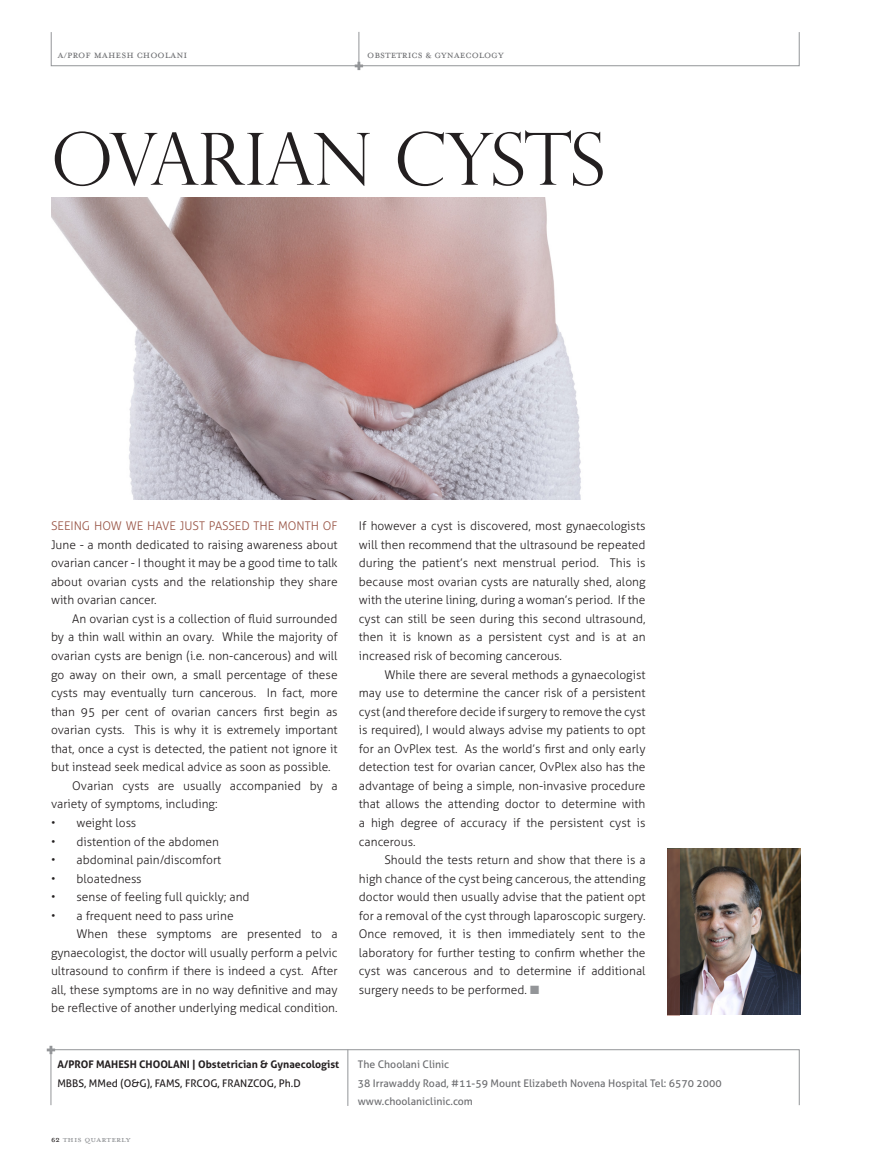
<style>
.page{position:relative;width:876px;height:1174px;background:#fff}
.page>*{position:absolute;margin:0;border:0;box-sizing:border-box;transform-origin:0 0}
.Advertorial_Headline{font:300 72px "Perpetua Titling";letter-spacing:-.015em;color:#231f20}
.t1{font:12.15px "Mrs Eaves All Small Caps";color:#6c6d70}
.Advertorial_Bodytext{font:300 12px/18.6px "Aller";color:#231f20;text-align:justify}
.t2{font:12px "Mrs Eaves All Small Caps";color:#6c6d70}
.Folio_page_number_LH{font:12px "Mrs Eaves All Petite Caps";color:#939598}
.Bio_Dr_s_Name{font:10.5px "Aller";color:#6c6d70}
.Bio_Dr_s_Name-2{font:700 10.5px "Aller";color:#231f20}
.Bio_Dr_s_Name-3{font:10.5px "Aller";color:#231f20}
.s1{color:#995546}
.s2{color:#231f20}
.s3{color:#939598}
</style>
<div class="page">
<div style="left:51px;top:32px;width:748px;height:34px;border:1px solid #939598"></div>
<hr style="left:359px;top:32px;width:1px;height:34px;background:#939598">
<svg style="left:355px;top:62px;width:8px;height:8px"></svg>
<div style="left:51px;top:1049px;width:748px;height:56px;border:1px solid #939598"></div>
<svg style="left:47px;top:1045px;width:8px;height:9px"></svg>
<hr style="left:348px;top:1049px;width:1px;height:57px;background:#939598">
<img style="left:679px;top:848px;width:121px;height:166px">
<svg style="left:667px;top:848px;width:12px;height:167px;fill:#69483d"></svg>
<img style="left:51px;top:197px;width:530px;height:302px">
<p class="t1" style="left:58px;top:50px;width:131px">A/Prof Mahesh Choolani</p>
<p class="t2" style="left:367px;top:50px;width:138px">Obstetrics &amp; Gynaecology</p>
<p class="Advertorial_Headline" style="left:51px;top:116px;width:555px">OVARIAN CYSTS</p>
<p class="Advertorial_Bodytext" style="left:51px;top:516px;width:288px"><span class="s1">SEEING HOW WE HAVE JUST PASSED THE MONTH OF </span>June - a month dedicated to raising awareness about ovarian cancer - I thought it may be a good time to talk about ovarian cysts and the relationship they share with ovarian cancer.</p>
<p class="Advertorial_Bodytext" style="left:51px;top:609px;width:288px;text-indent:21px">An ovarian cyst is a collection of fluid surrounded by a thin wall within an ovary. While the majority of ovarian cysts are benign (i.e. non-cancerous) and will go away on their own, a small percentage of these cysts may eventually turn cancerous. In fact, more than 95 per cent of ovarian cancers first begin as ovarian cysts. This is why it is extremely important that, once a cyst is detected, the patient not ignore it but instead seek medical advice as soon as possible.</p>
<p class="Advertorial_Bodytext" style="left:51px;top:776px;width:288px;text-indent:21px">Ovarian cysts are usually accompanied by a variety of symptoms, including:</p>
<p class="Advertorial_Bodytext" style="left:51px;top:813px;width:87px">• weight loss</p>
<p class="Advertorial_Bodytext" style="left:51px;top:832px;width:170px">• distention of the abdomen</p>
<p class="Advertorial_Bodytext" style="left:51px;top:850px;width:172px">• abdominal pain/discomfort</p>
<p class="Advertorial_Bodytext" style="left:51px;top:869px;width:92px">• bloatedness</p>
<p class="Advertorial_Bodytext" style="left:51px;top:887px;width:200px">• sense of feeling full quickly; and</p>
<p class="Advertorial_Bodytext" style="left:51px;top:906px;width:184px">• a frequent need to pass urine</p>
<p class="Advertorial_Bodytext" style="left:51px;top:924px;width:288px;text-indent:26px">When these symptoms are presented to a gynaecologist, the doctor will usually perform a pelvic ultrasound to confirm if there is indeed a cyst. After all, these symptoms are in no way definitive and may be reflective of another underlying medical condition.</p>
<p class="Bio_Dr_s_Name-2" style="left:57px;top:1057px;width:283px">A/PROF MAHESH CHOOLANI | Obstetrician &amp; Gynaecologist</p>
<p class="Bio_Dr_s_Name-3" style="left:57px;top:1076px;width:245px">MBBS, MMed (O&amp;G), FAMS, FRCOG, FRANZCOG, Ph.D</p>
<p class="Folio_page_number_LH" style="left:51px;top:1133px;width:81px"><span class="s2">62</span> this quarterly</p>
<p class="Advertorial_Bodytext" style="left:359px;top:516px;width:288px">If however a cyst is discovered, most gynaecologists will then recommend that the ultrasound be repeated during the patient’s next menstrual period. This is because most ovarian cysts are naturally shed, along with the uterine lining, during a woman’s period. If the cyst can still be seen during this second ultrasound, then it is known as a persistent cyst and is at an increased risk of becoming cancerous.</p>
<p class="Advertorial_Bodytext" style="left:359px;top:665px;width:288px;text-indent:26px">While there are several methods a gynaecologist may use to determine the cancer risk of a persistent cyst (and therefore decide if surgery to remove the cyst is required), I would always advise my patients to opt for an OvPlex test. As the world’s first and only early detection test for ovarian cancer, OvPlex also has the advantage of being a simple, non-invasive procedure that allows the attending doctor to determine with a high degree of accuracy if the persistent cyst is cancerous.</p>
<p class="Advertorial_Bodytext" style="left:359px;top:850px;width:288px;text-indent:26px">Should the tests return and show that there is a high chance of the cyst being cancerous, the attending doctor would then usually advise that the patient opt for a removal of the cyst through laparoscopic surgery.<br>Once removed, it is then immediately sent to the laboratory for further testing to confirm whether the cyst was cancerous and to determine if additional surgery needs to be performed. <span class="s3">■</span></p>
<p class="Bio_Dr_s_Name" style="left:358px;top:1058px;width:93px">The Choolani Clinic</p>
<p class="Bio_Dr_s_Name" style="left:358px;top:1076px;width:365px">38 Irrawaddy Road, #11-59 Mount Elizabeth Novena Hospital Tel: 6570 2000</p>
<p class="Bio_Dr_s_Name" style="left:358px;top:1095px;width:117px">www.choolaniclinic.com</p>
</div>
